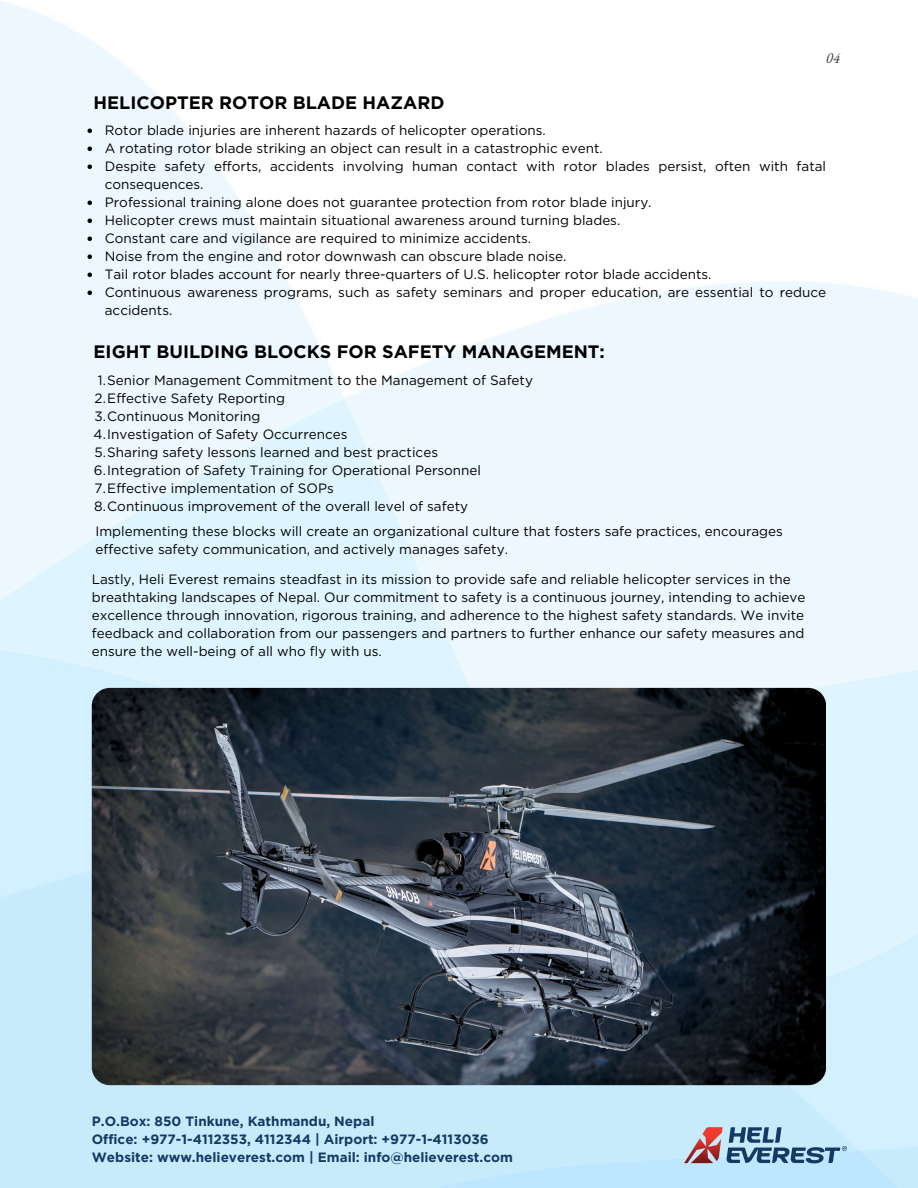
<style>
.page{position:relative;width:918px;height:1188px;background:#fff}
.page>*{position:absolute;margin:0;border:0;box-sizing:border-box;transform-origin:0 0}
.t1{font:700 18px "Gotham";color:#000}
.t2{font:italic 15px "EB Garamond";color:#3f393a}
.t3{font:13.5px/18px "Gotham";color:#000}
.t4{font:700 13.5px/18px "Gotham";color:#143a65}
</style>
<div class="page">
<img style="left:0;top:1px;width:918px;height:1187px">
<img style="left:684px;top:1128px;width:162px;height:38px">
<svg style="left:88px;top:129px;width:4px;height:4px"></svg>
<svg style="left:88px;top:147px;width:4px;height:4px"></svg>
<svg style="left:88px;top:165px;width:4px;height:4px"></svg>
<svg style="left:88px;top:201px;width:4px;height:4px"></svg>
<svg style="left:88px;top:219px;width:4px;height:4px"></svg>
<svg style="left:88px;top:237px;width:4px;height:4px"></svg>
<svg style="left:88px;top:255px;width:4px;height:4px"></svg>
<svg style="left:88px;top:273px;width:4px;height:4px"></svg>
<svg style="left:88px;top:291px;width:4px;height:4px"></svg>
<img style="left:92px;top:688px;width:734px;height:397px">
<p class="t1" style="left:94px;top:91px;width:352px">HELICOPTER ROTOR BLADE HAZARD</p>
<p class="t2" style="left:826px;top:48px;width:16px">04</p>
<h1 class="t3" style="left:105px;top:121px;width:442px">Rotor blade injuries are inherent hazards of helicopter operations.</h1>
<p class="t3" style="left:105px;top:139px;width:500px">A rotating rotor blade striking an object can result in a catastrophic event.</p>
<p class="t3" style="left:105px;top:157px;width:723px">Despite safety efforts, accidents involving human contact with rotor blades persist, often with fatal consequences.</p>
<p class="t3" style="left:105px;top:193px;width:548px">Professional training alone does not guarantee protection from rotor blade injury.</p>
<p class="t3" style="left:105px;top:211px;width:517px">Helicopter crews must maintain situational awareness around turning blades.</p>
<p class="t3" style="left:105px;top:229px;width:428px">Constant care and vigilance are required to minimize accidents.</p>
<p class="t3" style="left:105px;top:247px;width:463px">Noise from the engine and rotor downwash can obscure blade noise.</p>
<p class="t3" style="left:105px;top:265px;width:608px">Tail rotor blades account for nearly three-quarters of U.S. helicopter rotor blade accidents.</p>
<p class="t3" style="left:105px;top:283px;width:723px">Continuous awareness programs, such as safety seminars and proper education, are essential to reduce accidents.</p>
<p class="t1" style="left:94px;top:341px;width:513px">EIGHT BUILDING BLOCKS FOR SAFETY MANAGEMENT:</p>
<p class="t3" style="left:98px;top:371px;width:437px">1.Senior Management Commitment to the Management of Safety</p>
<h1 class="t3" style="left:95px;top:389px;width:192px">2.Effective Safety Reporting</h1>
<p class="t3" style="left:94px;top:407px;width:168px">3.Continuous Monitoring</p>
<p class="t3" style="left:94px;top:425px;width:255px">4.Investigation of Safety Occurrences</p>
<p class="t3" style="left:94px;top:443px;width:345px">5.Sharing safety lessons learned and best practices</p>
<p class="t3" style="left:94px;top:461px;width:389px">6.Integration of Safety Training for Operational Personnel</p>
<p class="t3" style="left:95px;top:479px;width:241px">7.Effective implementation of SOPs</p>
<p class="t3" style="left:94px;top:497px;width:375px">8.Continuous improvement of the overall level of safety</p>
<p class="t3" style="left:95px;top:522px;width:689px">Implementing these blocks will create an organizational culture that fosters safe practices, encourages effective safety communication, and actively manages safety.</p>
<p class="t3" style="left:92px;top:570px;width:715px">Lastly, Heli Everest remains steadfast in its mission to provide safe and reliable helicopter services in the breathtaking landscapes of Nepal. Our commitment to safety is a continuous journey, intending to achieve excellence through innovation, rigorous training, and adherence to the highest safety standards. We invite feedback and collaboration from our passengers and partners to further enhance our safety measures and ensure the well-being of all who fly with us.</p>
<h2 class="t4" style="left:92px;top:1113px;width:423px">P.O.Box: 850 Tinkune, Kathmandu, Nepal<br>Office: +977-1-4112353, 4112344 | Airport: +977-1-4113036<br>Website: www.helieverest.com | Email: info@helieverest.com</h2>
</div>
